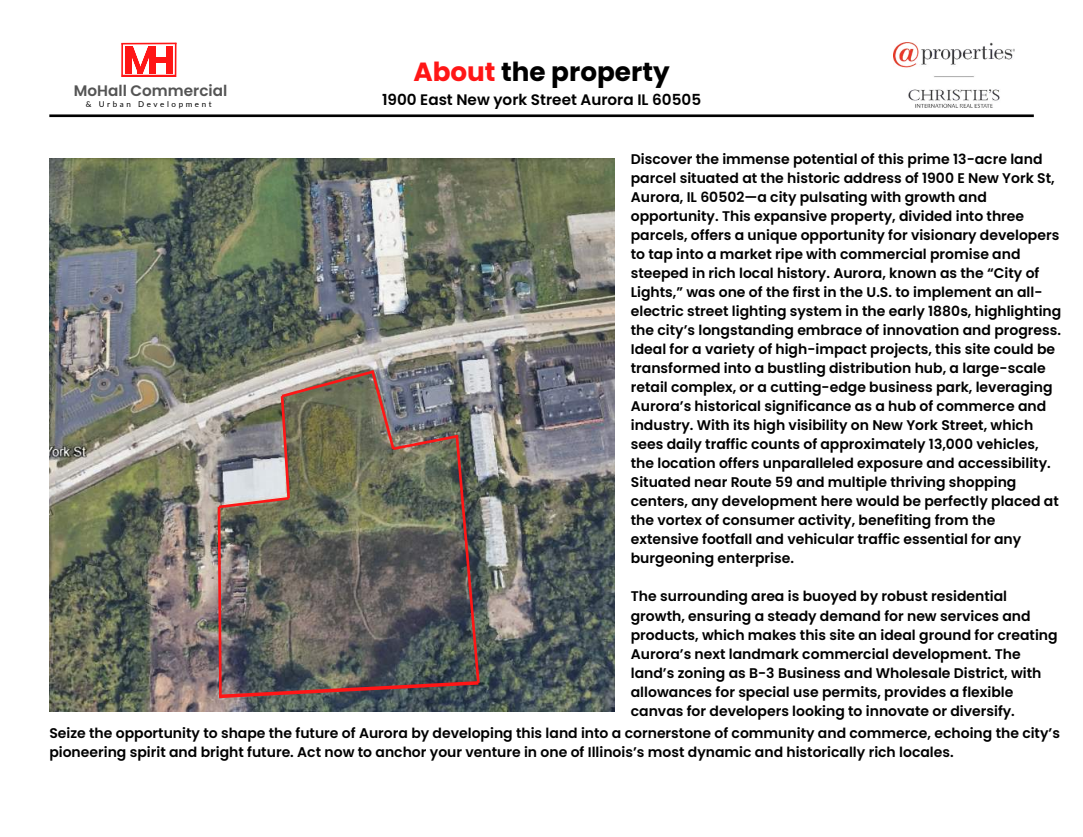
<style>
.page{position:relative;width:1083px;height:837px;background:#fff}
.page>*{position:absolute;margin:0;border:0;box-sizing:border-box;transform-origin:0 0}
.t1{font:700 26.25px "Poppins";color:#000}
.t2{font:600 15.22px "Poppins";color:#000}
.t3{font:600 15.22px "Poppins";color:#545454}
.t4{font:600 14px/19.1px "Poppins";color:#000}
.t5{font:8.05px "Lato";letter-spacing:.32em;color:#000}
.s1{color:#ff1616}
</style>
<div class="page">
<img style="left:49px;top:159px;width:566px;height:552px">
<img style="left:215px;top:367px;width:267px;height:333px">
<hr style="left:49px;top:114px;width:985px;height:3px;background:#000">
<img style="left:893px;top:43px;width:121px;height:65px">
<svg style="left:121px;top:42px;width:56px;height:32px"></svg>
<div style="left:155px;top:57px;width:12px;height:6px;background:#ff1616"></div>
<hr style="left:122px;top:75px;width:54px;height:2px;background:#ff1616">
<hr style="left:121px;top:44px;width:2px;height:33px;background:#ff1616">
<hr style="left:175px;top:43px;width:1px;height:34px;background:#ff1616">
<h1 class="t1" style="left:413px;top:53px;width:258px"><span class="s1">About</span> the property</h1>
<p class="t3" style="left:74px;top:80px;width:155px">MoHall Commercial</p>
<p class="t5" style="left:86px;top:99px;width:127px">&amp; Urban Development</p>
<p class="t2" style="left:382px;top:89px;width:321px">1900 East New york Street Aurora IL 60505</p>
<p class="t4" style="left:631px;top:149px;width:432px">Discover the immense potential of this prime 13-acre land parcel situated at the historic address of 1900 E New York St, Aurora, IL 60502—a city pulsating with growth and opportunity. This expansive property, divided into three parcels, offers a unique opportunity for visionary developers to tap into a market ripe with commercial promise and steeped in rich local history. Aurora, known as the “City of Lights,” was one of the first in the U.S. to implement an all&shy;electric street lighting system in the early 1880s, highlighting the city’s longstanding embrace of innovation and progress.<br>Ideal for a variety of high-impact projects, this site could be transformed into a bustling distribution hub, a large-scale retail complex, or a cutting-edge business park, leveraging Aurora’s historical significance as a hub of commerce and industry. With its high visibility on New York Street, which sees daily traffic counts of approximately 13,000 vehicles, the location offers unparalleled exposure and accessibility.<br>Situated near Route 59 and multiple thriving shopping centers, any development here would be perfectly placed at the vortex of consumer activity, benefiting from the extensive footfall and vehicular traffic essential for any burgeoning enterprise.</p>
<p class="t4" style="left:631px;top:587px;width:428px">The surrounding area is buoyed by robust residential growth, ensuring a steady demand for new services and products, which makes this site an ideal ground for creating Aurora’s next landmark commercial development. The land’s zoning as B-3 Business and Wholesale District, with allowances for special use permits, provides a flexible canvas for developers looking to innovate or diversify.</p>
<p class="t4" style="left:49px;top:723px;width:1012px">Seize the opportunity to shape the future of Aurora by developing this land into a cornerstone of community and commerce, echoing the city’s pioneering spirit and bright future. Act now to anchor your venture in one of Illinois’s most dynamic and historically rich locales.</p>
</div>
